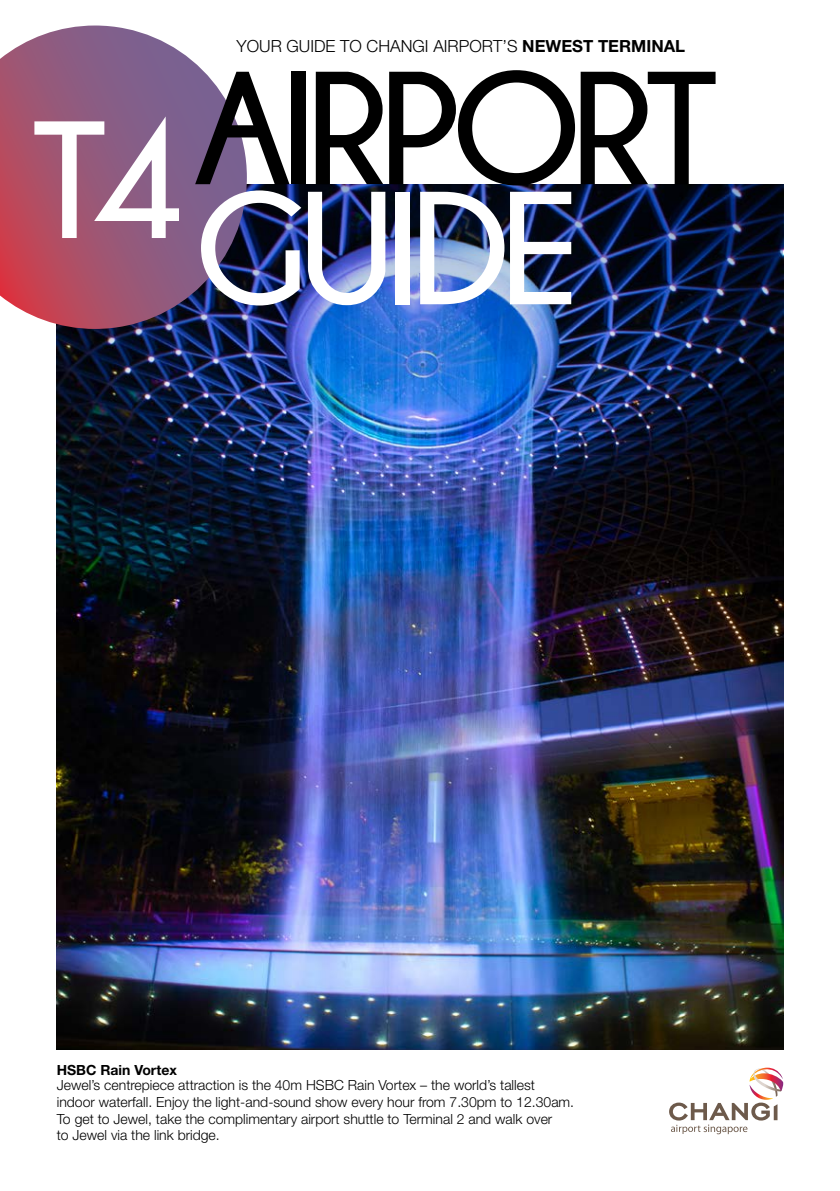
<style>
.page{position:relative;width:840px;height:1191px;background:#fff}
.page>*{position:absolute;margin:0;border:0;box-sizing:border-box;transform-origin:0 0}
.t1{font:700 160px "Champagne&Limousines";letter-spacing:-.05em;color:#000}
.t2{font:700 160px "Champagne&Limousines";letter-spacing:-.05em;color:#fff}
.t3{font:300 16.8px "Helvetica Neue LT Std";color:#000}
.t4{font:300 14px/16.8px "Helvetica Neue LT Std";color:#000}
.t5{font:700 14px "Helvetica Neue LT Std";color:#000}
.s1{font-weight:700}
</style>
<div class="page">
<img style="left:57px;top:425px;width:725px;height:624px">
<img style="left:57px;top:184px;width:725px;height:241px">
<svg style="left:0;top:26px;width:247px;height:303px;background:#976685"></svg>
<svg style="left:34px;top:116px;width:145px;height:122px"></svg>
<svg style="left:669px;top:1067px;width:113px;height:67px"></svg>
<p class="t3" style="left:236px;top:35px;width:450px">YOUR GUIDE TO CHANGI AIRPORT’S <span class="s1">NEWEST TERMINAL</span></p>
<h1 class="t1" style="left:195px;top:41px;width:524px">AIRPORT</h1>
<h1 class="t2" style="left:195px;top:161px;width:386px">GUIDE</h1>
<p class="t5" style="left:57px;top:1061px;width:122px">HSBC Rain Vortex</p>
<p class="t4" style="left:57px;top:1076px;width:518px">Jewel’s centrepiece attraction is the 40m HSBC Rain Vortex – the world’s tallest indoor waterfall. Enjoy the light-and-sound show every hour from 7.30pm to 12.30am.<br>To get to Jewel, take the complimentary airport shuttle to Terminal 2 and walk over<br>to Jewel via the link bridge.</p>
</div>
